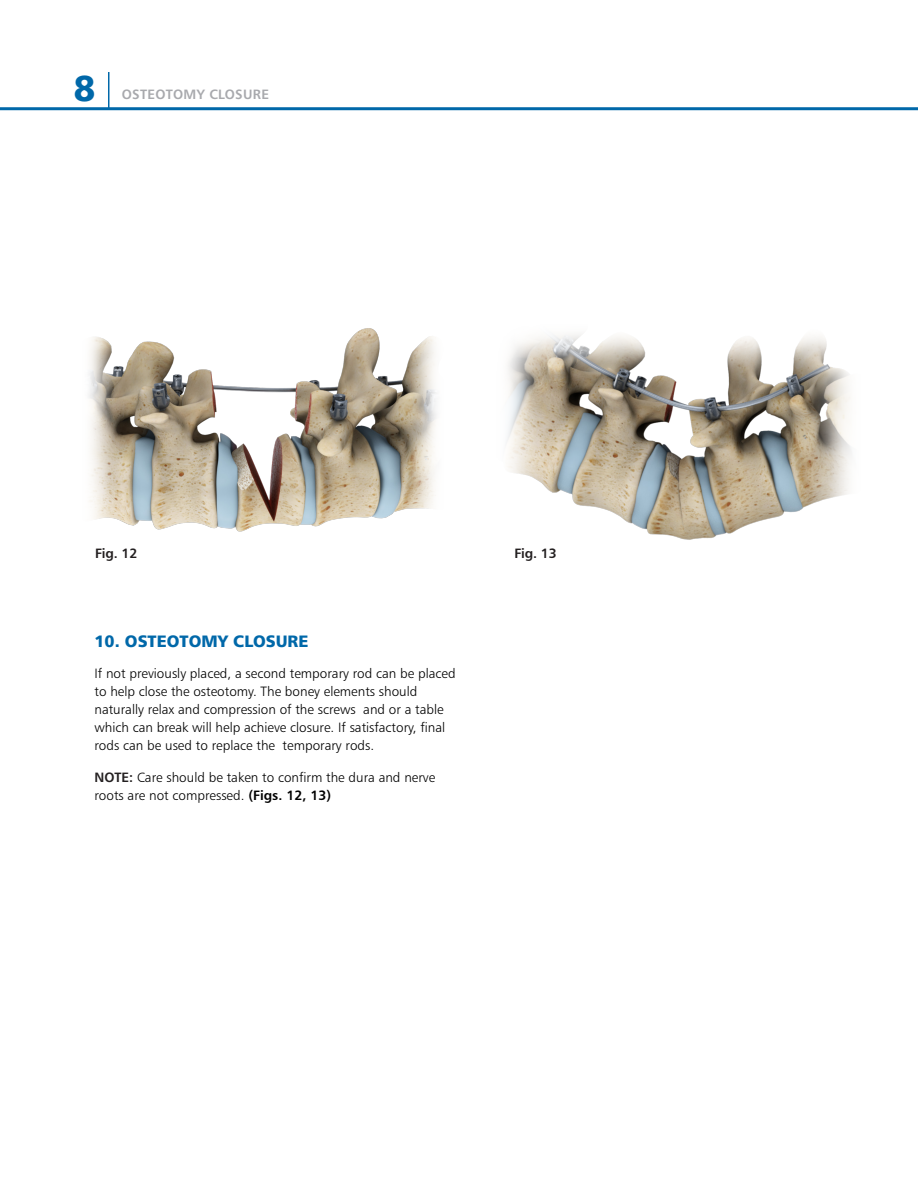
<style>
.page{position:relative;width:918px;height:1188px;background:#fff}
.page>*{position:absolute;margin:0;border:0;box-sizing:border-box;transform-origin:0 0}
.t1{font:36px "Humanist 777 BT Black B";color:#0068a9}
.t2{font:16.5px "Humanist 777 BT Black B";color:#0068a9}
.Body_pararaph{font:13.5px/18px "Humanist 777 BT Light B";color:#000}
.t3{font:13.5px "Humanist 777 BT Bold B";letter-spacing:.02em;color:#a8a9ad}
._1_NEW_Step{font:13.5px "Humanist 777 BT Bold B";letter-spacing:-.01em;color:#231f20}
.s1{font-family:"Humanist 777 BT Bold B";color:#231f20}
.s2{font-family:"Humanist 777 BT Bold B"}
</style>
<div class="page">
<hr style="left:0;top:107px;width:918px;height:3px;background:#0068a9">
<hr style="left:108px;top:72px;width:1px;height:36px;background:#0068a9">
<img style="left:507px;top:334px;width:345px;height:206px">
<img style="left:89px;top:328px;width:348px;height:204px">
<p class="t1" style="left:73px;top:65px;width:24px">8</p>
<p class="t3" style="left:122px;top:86px;width:149px">OSTEOTOMY CLOSURE</p>
<p class="_1_NEW_Step" style="left:95px;top:544px;width:44px">Fig. 12</p>
<p class="_1_NEW_Step" style="left:515px;top:545px;width:44px">Fig. 13</p>
<p class="t2" style="left:94px;top:630px;width:216px">10. OSTEOTOMY CLOSURE</p>
<p class="Body_pararaph" style="left:94px;top:664px;width:363px">If not previously placed, a second temporary rod can be placed to help close the osteotomy. The boney elements should naturally relax and compression of the screws and or a table which can break will help achieve closure. If satisfactory, final rods can be used to replace the temporary rods.</p>
<p class="Body_pararaph" style="left:94px;top:768px;width:342px"><span class="s1">NOTE:</span> Care should be taken to confirm the dura and nerve roots are not compressed. <span class="s2">(Figs. 12, 13)</span></p>
</div>
